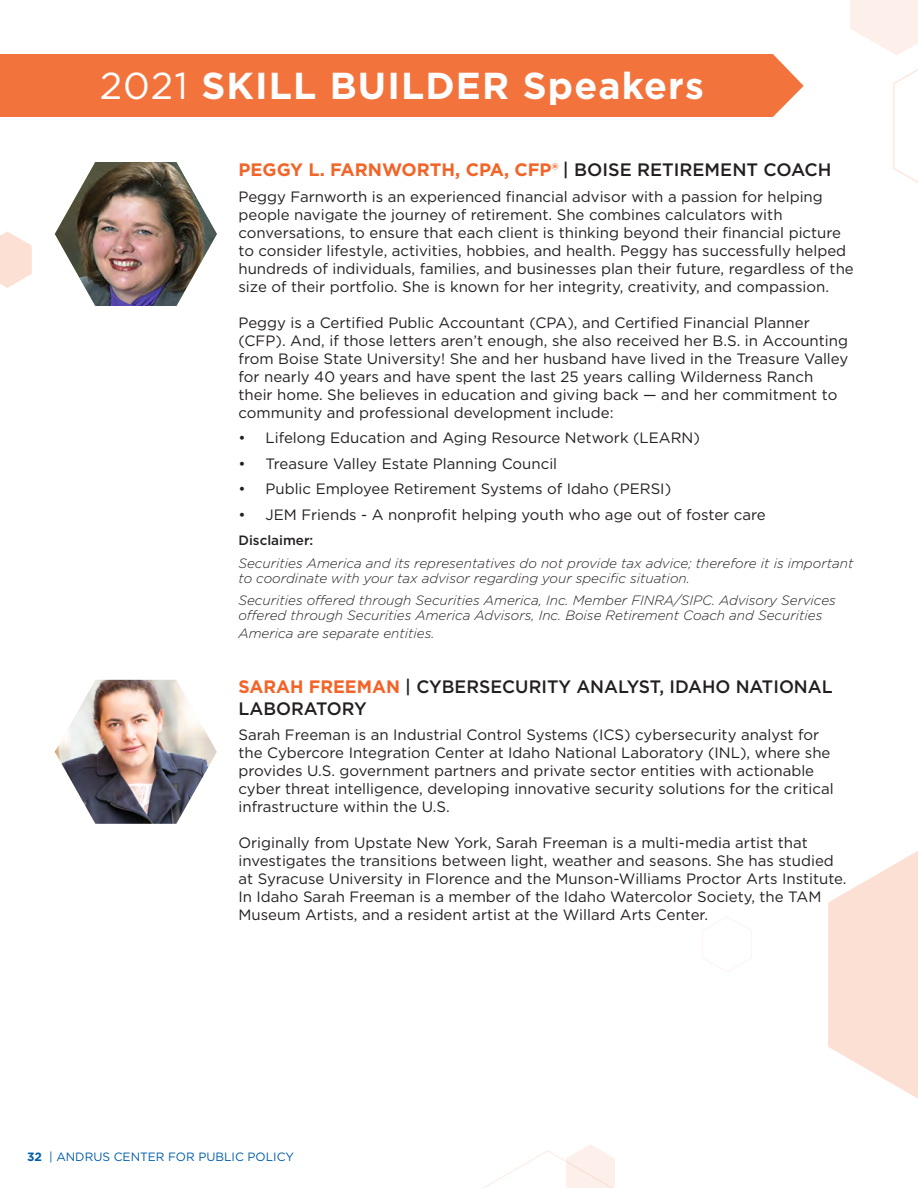
<style>
.page{position:relative;width:918px;height:1188px;background:#fff}
.page>*{position:absolute;margin:0;border:0;box-sizing:border-box;transform-origin:0 0}
.t1{font:700 37.5px "Gotham";letter-spacing:.03em;color:#fff}
.t2{font:500 18px/21.6px "Gotham";color:#231f20}
.t3{font:700 18px "Gotham";color:#f26428}
.t4{font:15px/18px "Gotham";color:#231f20}
.t5{font:italic 300 13.5px/15px "Gotham";color:#231f20}
.t6{font:500 13.5px "Gotham";color:#231f20}
.t7{font:12px "Gotham";color:#015dab}
.s1{font-weight:400}
.s2{font-weight:500;color:#231f20}
.s3{font-weight:700;color:#f26428}
.s4{font-weight:700}
</style>
<div class="page">
<div style="left:0;top:54px;width:804px;height:63px;background:#f3733d"></div>
<svg style="left:702px;top:916px;width:50px;height:56px"></svg>
<svg style="left:850px;top:0;width:68px;height:183px"></svg>
<svg style="left:0;top:231px;width:32px;height:57px"></svg>
<img style="left:55px;top:162px;width:162px;height:144px">
<img style="left:55px;top:680px;width:162px;height:144px">
<svg style="left:828px;top:851px;width:90px;height:248px"></svg>
<svg style="left:483px;top:1144px;width:132px;height:44px"></svg>
<h1 class="t1" style="left:100px;top:61px;width:606px"><span class="s1">2021</span> SKILL BUILDER Speakers</h1>
<p class="t3" style="left:238px;top:158px;width:594px">PEGGY L. FARNWORTH, CPA, CFP® <span class="s2">| BOISE RETIREMENT COACH</span></p>
<p class="t4" style="left:238px;top:187px;width:617px">Peggy Farnworth is an experienced fnancial advisor with a passion for helping people navigate the journey of retirement. She combines calculators with conversations, to ensure that each client is thinking beyond their fnancial picture to consider lifestyle, activities, hobbies, and health. Peggy has successfully helped hundreds of individuals, families, and businesses plan their future, regardless of the size of their portfolio. She is known for her integrity, creativity, and compassion.</p>
<p class="t4" style="left:238px;top:313px;width:611px">Peggy is a Certifed Public Accountant (CPA), and Certifed Financial Planner (CFP). And, if those letters aren’t enough, she also received her B.S. in Accounting from Boise State University! She and her husband have lived in the Treasure Valley for nearly 40 years and have spent the last 25 years calling Wilderness Ranch their home. She believes in education and giving back — and her commitment to community and professional development include:</p>
<p class="t4" style="left:238px;top:429px;width:463px">• Lifelong Education and Aging Resource Network (LEARN)</p>
<p class="t4" style="left:238px;top:454px;width:320px">• Treasure Valley Estate Planning Council</p>
<p class="t4" style="left:238px;top:480px;width:434px">• Public Employee Retirement Systems of Idaho (PERSI)</p>
<p class="t4" style="left:238px;top:505px;width:529px">• JEM Friends - A nonproft helping youth who age out of foster care</p>
<p class="t6" style="left:238px;top:532px;width:76px">Disclaimer:</p>
<p class="t5" style="left:238px;top:555px;width:616px">Securities America and its representatives do not provide tax advice; therefore it is important to coordinate with your tax advisor regarding your specifc situation.</p>
<p class="t5" style="left:238px;top:593px;width:599px">Securities ofered through Securities America, Inc. Member FINRA/SIPC. Advisory Services ofered through Securities America Advisors, Inc. Boise Retirement Coach and Securities</p>
<p class="t5" style="left:238px;top:626px;width:198px">America are separate entities.</p>
<p class="t2" style="left:238px;top:676px;width:596px"><span class="s3">SARAH FREEMAN</span> | CYBERSECURITY ANALYST, IDAHO NATIONAL<br>LABORATORY</p>
<p class="t4" style="left:238px;top:725px;width:597px">Sarah Freeman is an Industrial Control Systems (ICS) cybersecurity analyst for the Cybercore Integration Center at Idaho National Laboratory (INL), where she provides U.S. government partners and private sector entities with actionable cyber threat intelligence, developing innovative security solutions for the critical infrastructure within the U.S.</p>
<p class="t4" style="left:238px;top:833px;width:610px">Originally from Upstate New York, Sarah Freeman is a multi-media artist that investigates the transitions between light, weather and seasons. She has studied at Syracuse University in Florence and the Munson-Williams Proctor Arts Institute.<br>In Idaho Sarah Freeman is a member of the Idaho Watercolor Society, the TAM Museum Artists, and a resident artist at the Willard Arts Center.</p>
<p class="t7" style="left:27px;top:1150px;width:269px"><span class="s4">32</span> | ANDRUS CENTER FOR PUBLIC POLICY</p>
</div>
